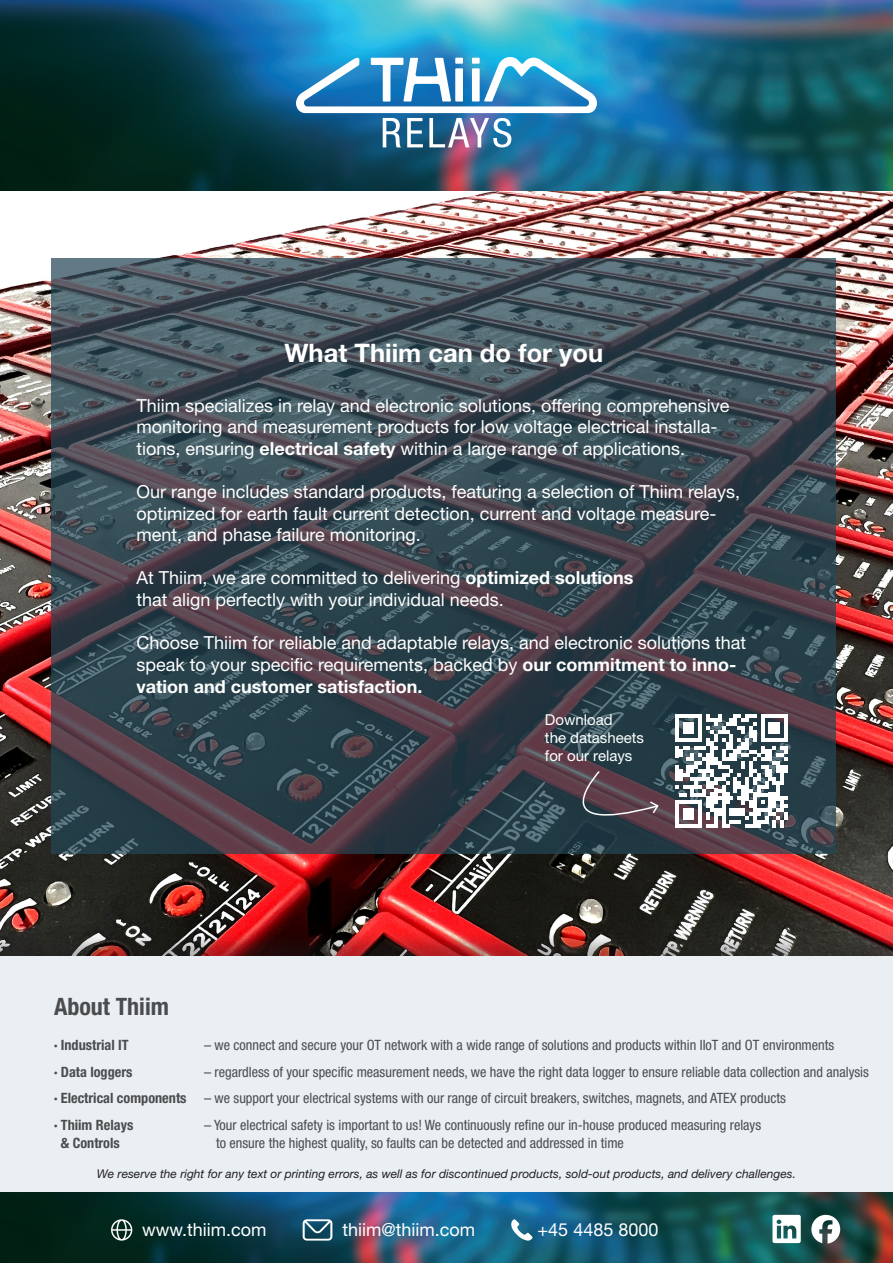
<style>
.page{position:relative;width:893px;height:1263px;background:#fff}
.page>*{position:absolute;margin:0;border:0;box-sizing:border-box;transform-origin:0 0}
.t1{font:700 25.5px "Helvetica Neue LT Std";color:#fff}
.t2{font:700 condensed 24px "Helvetica Neue LT Std";color:#4b4c4d}
.Brød_sort{font:18px/21.6px "Helvetica Neue LT Std";color:#fff}
.Brød_sort-2{font:15px/18px "Helvetica Neue LT Std";color:#fff}
.Brød_sort-3{font:condensed 14.25px "Helvetica Neue LT Std";color:#4b4c4d}
.Brød_sort-4{font:700 condensed 14.25px "Helvetica Neue LT Std";color:#4b4c4d}
.t3{font:italic 12px "Helvetica Neue LT Std";color:#231f20}
.s1{font-weight:700}
</style>
<div class="page">
<img style="left:0;top:0;width:893px;height:930px">
<svg style="left:296px;top:57px;width:301px;height:90px"></svg>
<img style="left:0;top:1193px;width:893px;height:70px">
<div style="left:0;top:930px;width:893px;height:263px;background:#231f20;opacity:.35"></div>
<div style="left:0;top:957px;width:893px;height:234px;background:#e9eff3"></div>
<svg style="left:811px;top:1215px;width:29px;height:28px"></svg>
<svg style="left:772px;top:1215px;width:29px;height:28px"></svg>
<svg style="left:111px;top:1219px;width:21px;height:21px"></svg>
<svg style="left:303px;top:1219px;width:29px;height:21px"></svg>
<svg style="left:511px;top:1219px;width:22px;height:21px"></svg>
<svg style="left:51px;top:258px;width:785px;height:596px;background:#3e4953"></svg>
<svg style="left:537px;top:770px;width:123px;height:69px;background:#44434e"></svg>
<svg style="left:675px;top:714px;width:113px;height:114px"></svg>
<p class="t1" style="left:285px;top:337px;width:320px">What Thiim can do for you</p>
<p class="Brød_sort" style="left:136px;top:394px;width:595px">Thiim specializes in relay and electronic solutions, offering comprehensive monitoring and measurement products for low voltage electrical installa&shy;tions, ensuring <span class="s1">electrical safety</span> within a large range of applications.</p>
<p class="Brød_sort" style="left:136px;top:481px;width:605px">Our range includes standard products, featuring a selection of Thiim relays, optimized for earth fault current detection, current and voltage measure&shy;ment, and phase failure monitoring.</p>
<p class="Brød_sort" style="left:136px;top:567px;width:498px">At Thiim, we are committed to delivering <span class="s1">optimized solutions </span>that align perfectly with your individual needs.</p>
<p class="Brød_sort" style="left:136px;top:632px;width:611px">Choose Thiim for reliable and adaptable relays, and electronic solutions that speak to your specific requirements, backed by <span class="s1">our commitment to inno&shy;vation and customer satisfaction.</span></p>
<p class="Brød_sort-2" style="left:545px;top:711px;width:101px">Download<br>the datasheets for our relays</p>
<p class="t2" style="left:54px;top:992px;width:116px">About Thiim</p>
<p class="Brød_sort-4" style="left:54px;top:1037px;width:76px">· Industrial IT</p>
<p class="Brød_sort-3" style="left:204px;top:1037px;width:632px">– we connect and secure your OT network with a wide range of solutions and products within IIoT and OT environments</p>
<p class="Brød_sort-4" style="left:54px;top:1063px;width:80px">· Data loggers</p>
<p class="Brød_sort-3" style="left:204px;top:1064px;width:666px">– regardless of your specific measurement needs, we have the right data logger to ensure reliable data collection and analysis</p>
<p class="Brød_sort-3" style="left:54px;top:1090px;width:733px"><span class="s1">· Electrical components</span> – we support your electrical systems with our range of circuit breakers, switches, magnets, and ATEX products</p>
<p class="Brød_sort-4" style="left:54px;top:1116px;width:81px">· Thiim Relays</p>
<p class="Brød_sort-3" style="left:204px;top:1117px;width:559px">– Your electrical safety is important to us! We continuously refine our in-house produced measuring relays</p>
<p class="Brød_sort-4" style="left:61px;top:1134px;width:61px">&amp; Controls</p>
<p class="Brød_sort-3" style="left:216px;top:1135px;width:409px">to ensure the highest quality, so faults can be detected and addressed in time</p>
<p class="t3" style="left:97px;top:1166px;width:700px">We reserve the right for any text or printing errors, as well as for discontinued products, sold-out products, and delivery challenges.</p>
<p class="Brød_sort" style="left:142px;top:1218px;width:126px">www.thiim.com</p>
<p class="Brød_sort" style="left:342px;top:1218px;width:134px">thiim@thiim.com</p>
<p class="Brød_sort" style="left:537px;top:1218px;width:122px">+45 4485 8000</p>
</div>
